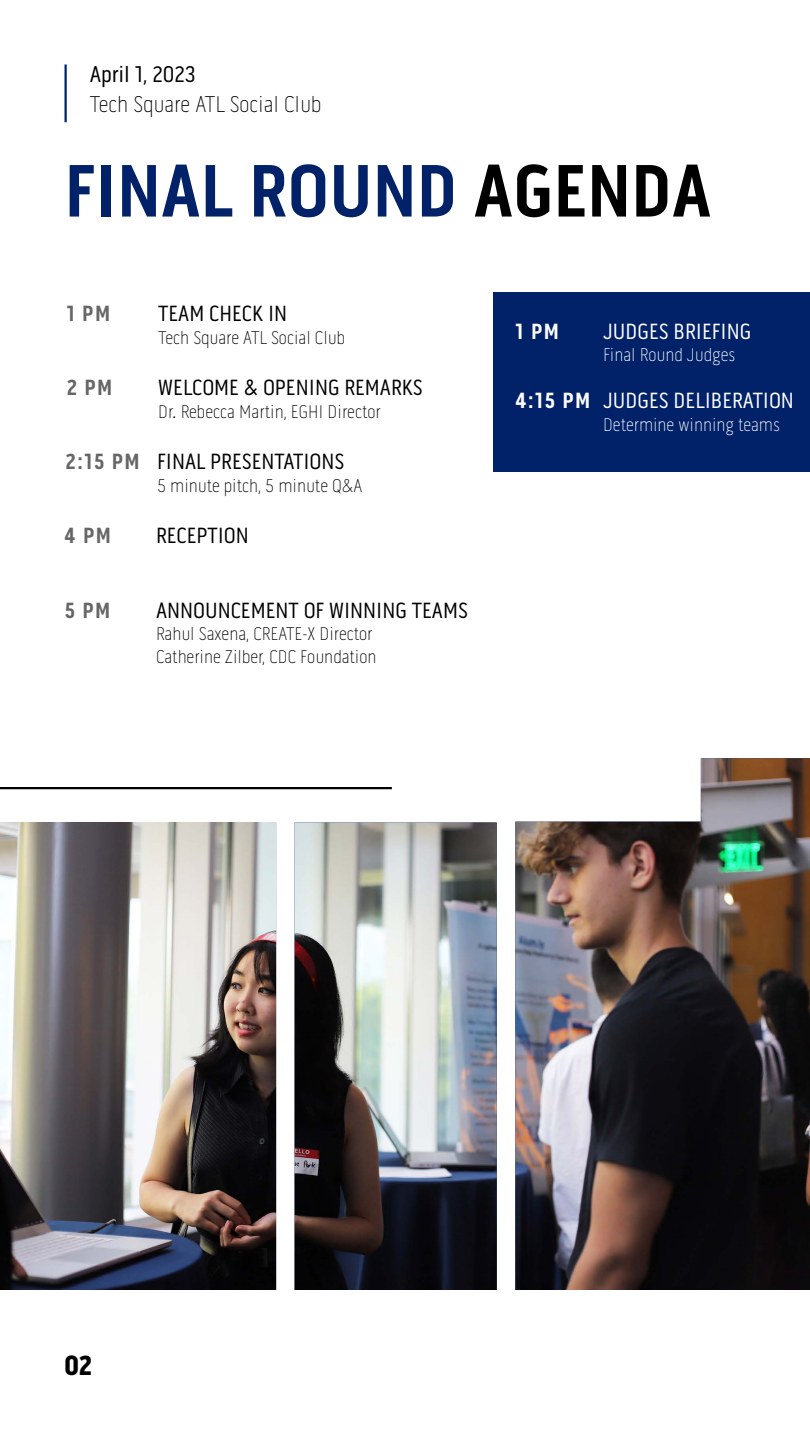
<style>
.page{position:relative;width:810px;height:1440px;background:#fff}
.page>*{position:absolute;margin:0;border:0;box-sizing:border-box;transform-origin:0 0}
.t1{font:700 75.75px "Pill Gothic 300 mg";color:#012169}
.t2{font:900 28.5px "Pill Gothic 300 mg";color:#000}
.t3{font:100 23.25px "Pill Gothic 300 mg";color:#000}
.t4{font:23.25px "Pill Gothic 300 mg";color:#000}
.t5{font:22.5px "Pill Gothic 300 mg";color:#000}
.t6{font:22.5px "Pill Gothic 300 mg";color:#fff}
.t7{font:700 22.5px "Pill Gothic 300 mg";letter-spacing:.06em;color:#666}
.t8{font:700 22.5px "Pill Gothic 300 mg";color:#fff}
.t9{font:100 18.75px/22.5px "Pill Gothic 300 mg";color:#000}
.t10{font:100 18.75px "Pill Gothic 300 mg";color:#fff}
.s1{color:#000}
.s2{font-weight:700;color:#666}
</style>
<div class="page">
<img style="left:0;top:758px;width:810px;height:532px">
<hr style="left:64px;top:64px;width:3px;height:58px;background:#012169">
<div style="left:494px;top:292px;width:316px;height:180px;background:#012169"></div>
<p class="t4" style="left:90px;top:60px;width:107px">April 1, 2023</p>
<p class="t3" style="left:90px;top:90px;width:233px">Tech Square ATL Social Club</p>
<h1 class="t1" style="left:64px;top:146px;width:648px">FINAL ROUND <span class="s1">AGENDA</span></h1>
<p class="t7" style="left:67px;top:300px;width:45px">1 PM</p>
<p class="t5" style="left:158px;top:300px;width:131px">TEAM CHECK IN</p>
<p class="t9" style="left:158px;top:326px;width:188px">Tech Square ATL Social Club</p>
<p class="t7" style="left:67px;top:374px;width:47px">2 PM</p>
<p class="t5" style="left:158px;top:375px;width:266px">WELCOME &amp; OPENING REMARKS</p>
<p class="t9" style="left:158px;top:400px;width:224px">Dr. Rebecca Martin, EGHI Director</p>
<p class="t5" style="left:66px;top:449px;width:280px"><span class="s2">2:15 PM</span> FINAL PRESENTATIONS</p>
<p class="t9" style="left:157px;top:474px;width:207px">5 minute pitch, 5 minute Q&amp;A</p>
<p class="t7" style="left:64px;top:522px;width:48px">4 PM</p>
<p class="t5" style="left:156px;top:523px;width:94px">RECEPTION</p>
<p class="t7" style="left:64px;top:597px;width:48px">5 PM</p>
<p class="t5" style="left:156px;top:597px;width:313px">ANNOUNCEMENT OF WINNING TEAMS</p>
<p class="t9" style="left:156px;top:622px;width:222px">Rahul Saxena, CREATE-X Director<br>Catherine Zilber, CDC Foundation</p>
<p class="t8" style="left:515px;top:318px;width:45px">1 PM</p>
<p class="t8" style="left:515px;top:387px;width:76px">4:15 PM</p>
<p class="t6" style="left:603px;top:318px;width:150px">JUDGES BRIEFING</p>
<p class="t10" style="left:603px;top:344px;width:134px">Final Round Judges</p>
<p class="t6" style="left:603px;top:387px;width:193px">JUDGES DELIBERATION</p>
<p class="t10" style="left:603px;top:413px;width:178px">Determine winning teams</p>
<h2 class="t2" style="left:64px;top:1348px;width:29px">02</h2>
</div>
